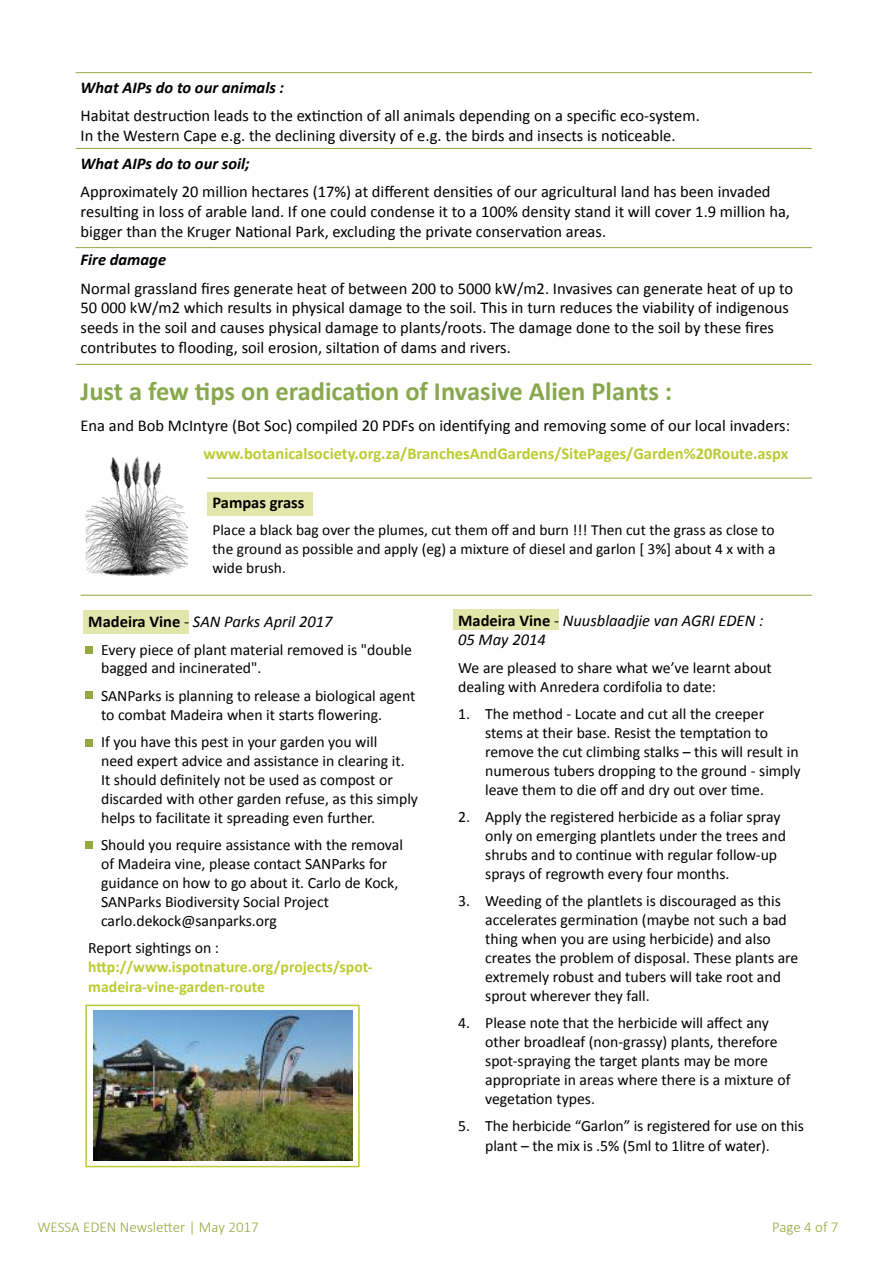
<style>
.page{position:relative;width:893px;height:1263px;background:#fff}
.page>*{position:absolute;margin:0;border:0;box-sizing:border-box;transform-origin:0 0}
.t1{font:700 26.55px "Calibri";color:#87a84d}
.t2{font:16.5px/19.8px "Calibri";color:#000}
.t3{font:700 16.5px "Calibri";color:#bacb32}
.t4{font:italic 16.5px/19.8px "Calibri";color:#000}
.t5{font:italic 700 16.5px "Calibri";color:#000}
.t6{font:700 16.5px "Calibri";color:#000}
.t7{font:15.75px/18.9px "Calibri";color:#000}
.t8{font:700 15.75px/19.8px "Calibri";color:#bacb32}
.t9{font:15.45px/19.2px "Calibri";color:#000;text-align:justify}
.t10{font:300 15px "Calibri";color:#93a83d}
.s1{font-weight:700;font-style:normal}
.s2{font-style:normal}
</style>
<div class="page">
<div style="left:207px;top:492px;width:106px;height:24px;background:#e1e6ab"></div>
<div style="left:454px;top:609px;width:105px;height:21px;background:#e1e6ab"></div>
<div style="left:83px;top:610px;width:105px;height:24px;background:#e1e6ab"></div>
<hr style="left:75px;top:72px;width:737px;height:1px;background:#93a83d">
<hr style="left:75px;top:247px;width:737px;height:1px;background:#93a83d">
<hr style="left:75px;top:364px;width:737px;height:1px;background:#93a83d">
<hr style="left:207px;top:478px;width:605px;height:1px;background:#93a83d">
<hr style="left:81px;top:595px;width:731px;height:1px;background:#93a83d">
<hr style="left:75px;top:148px;width:737px;height:1px;background:#93a83d">
<img style="left:85px;top:457px;width:103px;height:118px">
<div style="left:85px;top:646px;width:7px;height:7px;background:#93a83d"></div>
<div style="left:85px;top:692px;width:7px;height:7px;background:#93a83d"></div>
<div style="left:85px;top:739px;width:7px;height:7px;background:#93a83d"></div>
<div style="left:85px;top:841px;width:7px;height:7px;background:#93a83d"></div>
<img style="left:94px;top:1010px;width:258px;height:151px">
<div style="left:85px;top:1005px;width:275px;height:162px;border:2px solid #bacb32"></div>
<p class="t5" style="left:81px;top:76px;width:205px">What AIPs do to our animals :</p>
<p class="t2" style="left:81px;top:105px;width:621px">Habitat destruction leads to the extinction of all animals depending on a specific eco-system.<br>In the Western Cape e.g. the declining diversity of e.g. the birds and insects is noticeable.</p>
<p class="t5" style="left:81px;top:152px;width:171px">What AIPs do to our soil;</p>
<p class="t2" style="left:81px;top:182px;width:711px">Approximately 20 million hectares (17%) at different densities of our agricultural land has been invaded resulting in loss of arable land. If one could condense it to a 100% density stand it will cover 1.9 million ha, bigger than the Kruger National Park, excluding the private conservation areas.</p>
<p class="t5" style="left:81px;top:248px;width:87px">Fire damage</p>
<p class="t2" style="left:81px;top:278px;width:714px">Normal grassland fires generate heat of between 200 to 5000 kW/m2. Invasives can generate heat of up to 50 000 kW/m2 which results in physical damage to the soil. This in turn reduces the viability of indigenous seeds in the soil and causes physical damage to plants/roots. The damage done to the soil by these fires contributes to flooding, soil erosion, siltation of dams and rivers.</p>
<h1 class="t1" style="left:81px;top:372px;width:593px">Just a few tips on eradication of Invasive Alien Plants :</h1>
<p class="t2" style="left:81px;top:415px;width:711px">Ena and Bob McIntyre (Bot Soc) compiled 20 PDFs on identifying and removing some of our local invaders:</p>
<p class="t3" style="left:203px;top:442px;width:586px">www.botanicalsociety.org.za/BranchesAndGardens/SitePages/Garden%20Route.aspx</p>
<p class="t6" style="left:212px;top:491px;width:93px">Pampas grass</p>
<p class="t9" style="left:212px;top:520px;width:565px">Place a black bag over the plumes, cut them off and burn !!! Then cut the grass as close to the ground as possible and apply (eg) a mixture of diesel and garlon [ 3%] about 4 x with a wide brush.</p>
<p class="t4" style="left:88px;top:611px;width:246px"><span class="s1">Madeira Vine</span> <span class="s2">-</span> SAN Parks April 2017</p>
<p class="t7" style="left:101px;top:639px;width:312px">Every piece of plant material removed is "double bagged and incinerated".</p>
<p class="t7" style="left:101px;top:686px;width:316px">SANParks is planning to release a biological agent to combat Madeira when it starts flowering.</p>
<p class="t7" style="left:101px;top:732px;width:319px">If you have this pest in your garden you will<br>need expert advice and assistance in clearing it.<br>It should definitely not be used as compost or discarded with other garden refuse, as this simply helps to facilitate it spreading even further.</p>
<p class="t7" style="left:101px;top:835px;width:303px">Should you require assistance with the removal of Madeira vine, please contact SANParks for guidance on how to go about it. Carlo de Kock, SANParks Biodiversity Social Project carlo.dekock@sanparks.org</p>
<p class="t7" style="left:88px;top:938px;width:132px">Report sightings on :</p>
<p class="t8" style="left:88px;top:956px;width:286px">http://www.ispotnature.org/projects/spot&shy;madeira-vine-garden-route</p>
<p class="t4" style="left:458px;top:609px;width:307px"><span class="s1">Madeira Vine</span> <span class="s2">-</span> Nuusblaadjie van AGRI EDEN :<br>05 May 2014</p>
<p class="t7" style="left:458px;top:658px;width:315px">We are pleased to share what we’ve learnt about dealing with Anredera cordifolia to date:</p>
<p class="t7" style="left:485px;top:704px;width:317px;text-indent:-27px">1. The method - Locate and cut all the creeper stems at their base. Resist the temptation to remove the cut climbing stalks – this will result in numerous tubers dropping to the ground - simply leave them to die off and dry out over time.</p>
<p class="t7" style="left:485px;top:807px;width:302px;text-indent:-27px">2. Apply the registered herbicide as a foliar spray only on emerging plantlets under the trees and shrubs and to continue with regular follow-up sprays of regrowth every four months.</p>
<p class="t7" style="left:485px;top:891px;width:315px;text-indent:-27px">3. Weeding of the plantlets is discouraged as this accelerates germination (maybe not such a bad thing when you are using herbicide) and also creates the problem of disposal. These plants are extremely robust and tubers will take root and sprout wherever they fall.</p>
<p class="t7" style="left:485px;top:1013px;width:307px;text-indent:-27px">4. Please note that the herbicide will affect any other broadleaf (non-grassy) plants, therefore spot-spraying the target plants may be more appropriate in areas where there is a mixture of vegetation types.</p>
<p class="t7" style="left:458px;top:1115px;width:347px;line-height:19.8px;text-align:center">5. The herbicide “Garlon” is registered for use on this plant – the mix is .5% (5ml to 1litre of water).</p>
<p class="t10" style="left:37px;top:1217px;width:223px">WESSA EDEN Newsletter | May 2017</p>
<p class="t10" style="left:772px;top:1217px;width:68px">Page 4 of 7</p>
</div>
